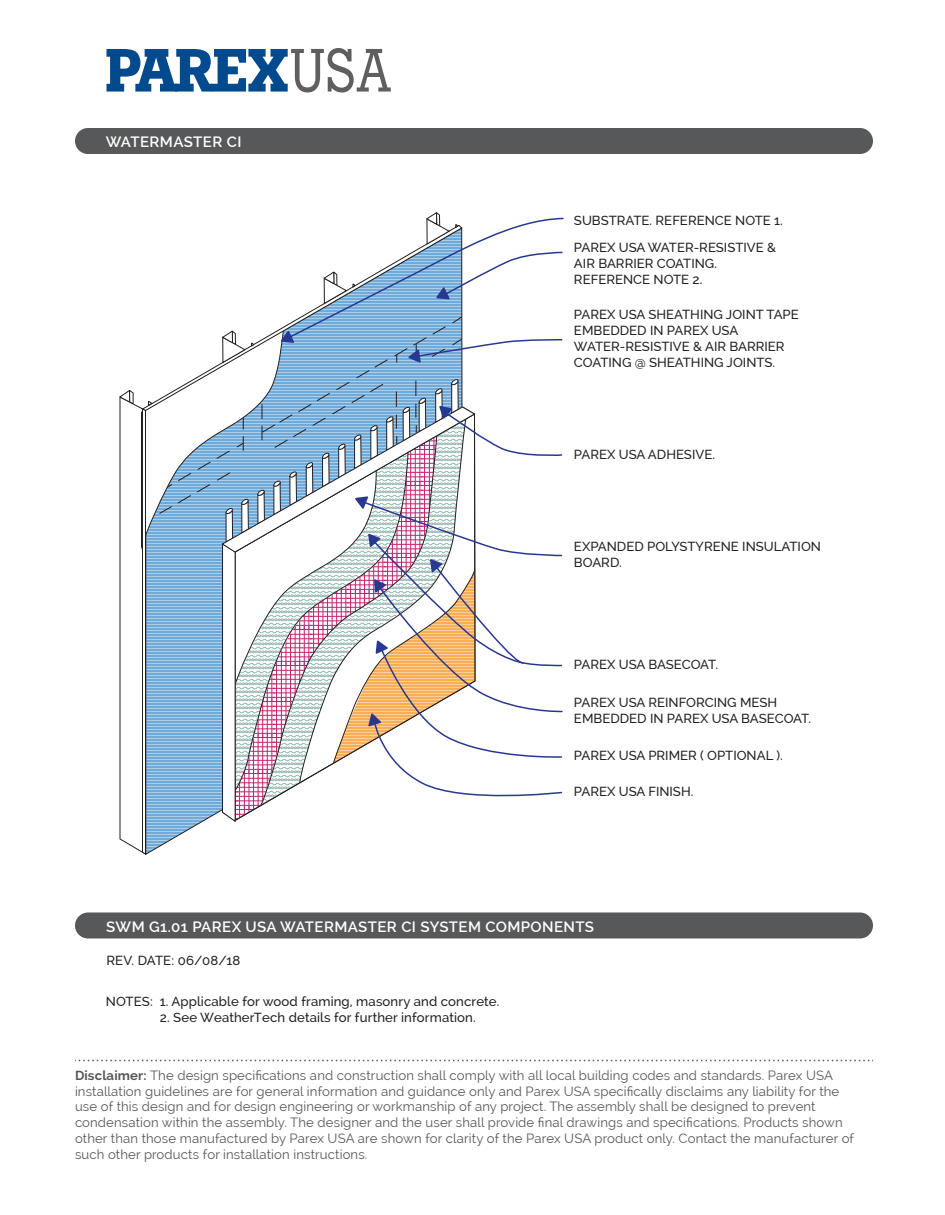
<style>
.page{position:relative;width:945px;height:1215px;background:#fff}
.page>*{position:absolute;margin:0;border:0;box-sizing:border-box;transform-origin:0 0}
.t1{font:600 15px "Raleway";letter-spacing:.025em;color:#fff}
.t2{font:13.2px/15.8px "Raleway";letter-spacing:.01em;color:#57585a}
.t3{font:500 13.2px/15.8px "Raleway";color:#231f20}
.s1{font-weight:700}
</style>
<div class="page">
<div style="left:75px;top:912px;width:798px;height:27px;background:#57585a;border-radius:13px"></div>
<svg style="left:75px;top:1060px;width:798px;height:1px"></svg>
<svg style="left:119px;top:212px;width:445px;height:643px"></svg>
<svg style="left:106px;top:48px;width:285px;height:44px"></svg>
<div style="left:75px;top:128px;width:798px;height:26px;background:#57585a;border-radius:13px"></div>
<p class="t1" style="left:106px;top:133px;width:137px">WATERMASTER CI</p>
<p class="t3" style="left:574px;top:206px;width:210px;line-height:28px">SUBSTRATE. REFERENCE NOTE 1.<br>PAREX USA WATER-RESISTIVE &amp;</p>
<p class="t3" style="left:574px;top:256px;width:145px">AIR BARRIER COATING.<br>REFERENCE NOTE 2.</p>
<p class="t3" style="left:574px;top:307px;width:226px">PAREX USA SHEATHING JOINT TAPE<br>EMBEDDED IN PAREX USA<br>WATER-RESISTIVE &amp; AIR BARRIER<br>COATING @ SHEATHING JOINTS.</p>
<p class="t3" style="left:574px;top:447px;width:142px">PAREX USA ADHESIVE.</p>
<p class="t3" style="left:574px;top:539px;width:249px">EXPANDED POLYSTYRENE INSULATION<br>BOARD.</p>
<p class="t3" style="left:574px;top:657px;width:146px">PAREX USA BASECOAT.</p>
<p class="t3" style="left:574px;top:695px;width:239px">PAREX USA REINFORCING MESH<br>EMBEDDED IN PAREX USA BASECOAT.</p>
<p class="t3" style="left:574px;top:747px;width:210px">PAREX USA PRIMER ( OPTIONAL ).</p>
<p class="t3" style="left:574px;top:783px;width:121px">PAREX USA FINISH.</p>
<p class="t1" style="left:106px;top:918px;width:489px">SWM G1.01 PAREX USA WATERMASTER CI SYSTEM COMPONENTS</p>
<p class="t3" style="left:106px;top:953px;width:136px">REV. DATE: 06/08/18</p>
<p class="t3" style="left:106px;top:994px;width:395px">NOTES: 1. Applicable for wood framing, masonry and concrete.</p>
<p class="t3" style="left:160px;top:1010px;width:317px">2. See WeatherTech details for further information.</p>
<p class="t2" style="left:75px;top:1067px;width:781px"><span class="s1">Disclaimer:</span> The design specifications and construction shall comply with all local building codes and standards. Parex USA installation guidelines are for general information and guidance only and Parex USA specifically disclaims any liability for the use of this design and for design engineering or workmanship of any project. The assembly shall be designed to prevent condensation within the assembly. The designer and the user shall provide final drawings and specifications. Products shown other than those manufactured by Parex USA are shown for clarity of the Parex USA product only. Contact the manufacturer of such other products for installation instructions.</p>
</div>
